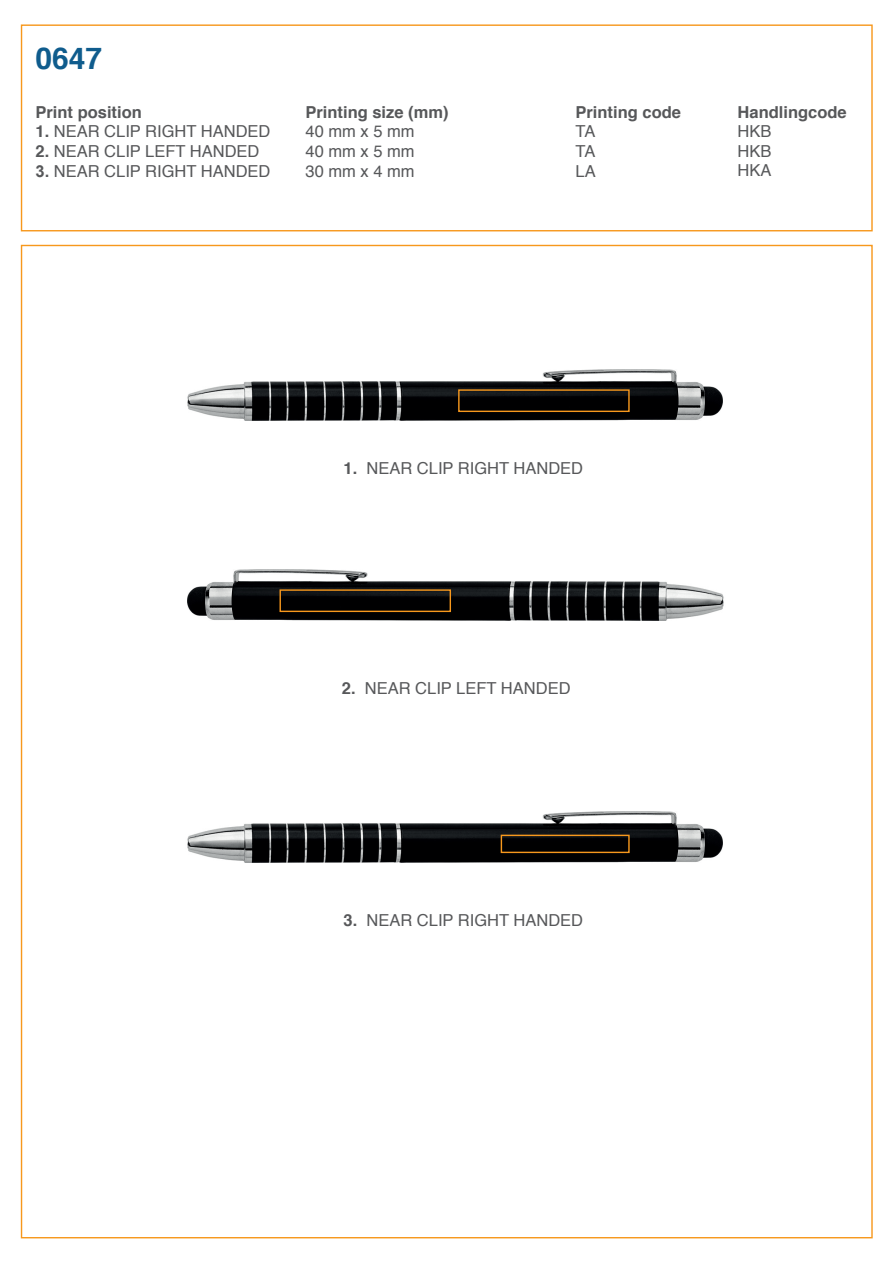
<style>
.page{position:relative;width:893px;height:1263px;background:#fff}
.page>*{position:absolute;margin:0;border:0;box-sizing:border-box;transform-origin:0 0}
.t1{font:700 30px "Helvetica";color:#0f5c8d}
.t2{font:16.5px/19.6px "Helvetica";color:#57585a;text-align:justify}
.t3{font:700 16.5px "Helvetica";color:#57585a}
.s1{font-weight:700}
.s2{font-family:"Arial";font-weight:700}
</style>
<div class="page">
<div style="left:21px;top:24px;width:852px;height:207px;border:1px solid #f7981d"></div>
<img style="left:187px;top:369px;width:536px;height:51px">
<img style="left:188px;top:569px;width:536px;height:51px">
<img style="left:187px;top:811px;width:536px;height:52px">
<div style="left:458px;top:389px;width:172px;height:23px;border:1px solid #f7981d"></div>
<div style="left:279px;top:589px;width:172px;height:23px;border:1px solid #f7981d"></div>
<div style="left:501px;top:835px;width:129px;height:18px;border:1px solid #f7981d"></div>
<h1 class="t1" style="left:35px;top:34px;width:68px">0647</h1>
<p class="t3" style="left:35px;top:98px;width:108px">Print position</p>
<p class="t3" style="left:306px;top:98px;width:145px">Printing size (mm)</p>
<p class="t3" style="left:576px;top:98px;width:107px">Printing code</p>
<p class="t3" style="left:738px;top:98px;width:111px">Handlingcode</p>
<p class="t2" style="left:35px;top:122px;width:237px"><span class="s1">1.</span> NEAR CLIP RIGHT HANDED</p>
<p class="t2" style="left:305px;top:122px;width:111px">40 mm x 5 mm</p>
<p class="t2" style="left:575px;top:122px;width:21px">TA</p>
<p class="t2" style="left:35px;top:142px;width:226px"><span class="s1">2.</span> NEAR CLIP LEFT HANDED</p>
<p class="t2" style="left:305px;top:142px;width:111px">40 mm x 5 mm</p>
<p class="t2" style="left:575px;top:142px;width:21px">TA</p>
<p class="t2" style="left:35px;top:162px;width:237px"><span class="s2">3.</span> NEAR CLIP RIGHT HANDED</p>
<p class="t2" style="left:305px;top:162px;width:111px">30 mm x 4 mm</p>
<p class="t2" style="left:575px;top:162px;width:22px">LA</p>
<p class="t2" style="left:737px;top:122px;width:35px">HKB HKB HKA</p>
<p class="t2" style="left:344px;top:459px;width:241px"><span class="s1">1.</span> NEAR CLIP RIGHT HANDED</p>
<p class="t2" style="left:342px;top:679px;width:230px"><span class="s1">2.</span> NEAR CLIP LEFT HANDED</p>
<p class="t2" style="left:344px;top:911px;width:241px"><span class="s1">3.</span> NEAR CLIP RIGHT HANDED</p>
</div>
